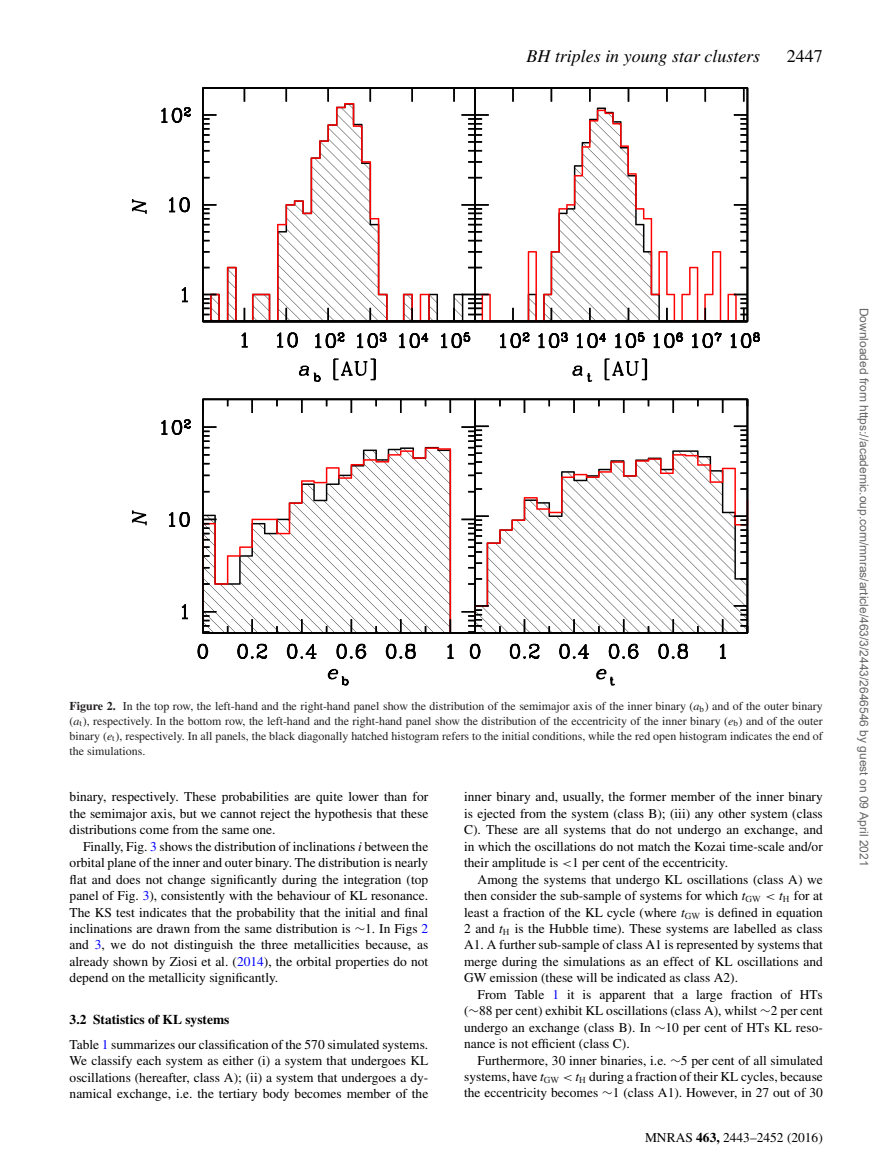
<style>
.page{position:relative;width:893px;height:1174px;background:#fff}
.page>*{position:absolute;margin:0;border:0;box-sizing:border-box;transform-origin:0 0}
.t1{font:italic 18px "Times";color:#000}
.t2{font:18px "Times";color:#000}
.t3{font:13.5px/16.5px "Times";color:#000;text-align:justify}
.t4{font:12px/15px "Times";color:#231f20;text-align:justify}
.t5{font:12px "Arial";color:#666}
.s1{font-weight:700}
.s2{font-style:italic}
.s3{color:#00f}
.s4{font-family:"MTSY"}
.s5{font-family:"MTMI"}
</style>
<div class="page">
<svg style="left:161px;top:87px;width:313px;height:261px"></svg>
<svg style="left:132px;top:199px;width:15px;height:15px"></svg>
<svg style="left:299px;top:365px;width:22px;height:17px"></svg>
<svg style="left:333px;top:358px;width:43px;height:22px"></svg>
<svg style="left:538px;top:342px;width:214px;height:6px"></svg>
<svg style="left:474px;top:87px;width:286px;height:255px"></svg>
<svg style="left:572px;top:358px;width:75px;height:24px"></svg>
<svg style="left:197px;top:398px;width:273px;height:261px"></svg>
<svg style="left:161px;top:399px;width:309px;height:234px"></svg>
<svg style="left:132px;top:510px;width:15px;height:15px"></svg>
<svg style="left:328px;top:669px;width:21px;height:16px"></svg>
<svg style="left:474px;top:398px;width:274px;height:261px"></svg>
<svg style="left:596px;top:669px;width:19px;height:16px"></svg>
<h1 class="t1" style="left:527px;top:49px;width:235px">BH triples in young star clusters</h1>
<h1 class="t2" style="left:787px;top:49px;width:37px">2447</h1>
<p class="t4" style="left:70px;top:699px;width:755px"><span class="s1">Figure 2.</span> In the top row, the left-hand and the right-hand panel show the distribution of the semimajor axis of the inner binary (<span class="s2">a</span><sub>b</sub>) and of the outer binary (<span class="s2">a</span><sub>t</sub>), respectively. In the bottom row, the left-hand and the right-hand panel show the distribution of the eccentricity of the inner binary (<span class="s2">e</span><sub>b</sub>) and of the outer binary (<span class="s2">e</span><sub>t</sub>), respectively. In all panels, the black diagonally hatched histogram refers to the initial conditions, while the red open histogram indicates the end of the simulations.</p>
<p class="t3" style="left:70px;top:790px;width:360px">binary, respectively. These probabilities are quite lower than for the semimajor axis, but we cannot reject the hypothesis that these distributions come from the same one.</p>
<p class="t3" style="left:70px;top:839px;width:360px;text-indent:13px">Finally, Fig. <span class="s3">3</span> shows the distribution of inclinations <span class="s2">i</span> between the orbital plane of the inner and outer binary. The distribution is nearly flat and does not change significantly during the integration (top panel of Fig. <span class="s3">3</span>), consistently with the behaviour of KL resonance.<br>The KS test indicates that the probability that the initial and final inclinations are drawn from the same distribution is <span class="s4">∼</span>1. In Figs <span class="s3">2 </span>and <span class="s3">3</span>, we do not distinguish the three metallicities because, as already shown by Ziosi et al. (<span class="s3">2014</span>), the orbital properties do not depend on the metallicity significantly.</p>
<p class="t3" style="left:70px;top:1008px;width:360px;line-height:24.6px"><span class="s1">3.2 Statistics of KL systems<br></span>Table <span class="s3">1</span> summarizes our classification of the 570 simulated systems.</p>
<p class="t3" style="left:70px;top:1053px;width:360px">We classify each system as either (i) a system that undergoes KL oscillations (hereafter, class A); (ii) a system that undergoes a dy&shy;namical exchange, i.e. the tertiary body becomes member of the</p>
<p class="t3" style="left:464px;top:790px;width:360px">inner binary and, usually, the former member of the inner binary is ejected from the system (class B); (iii) any other system (class C). These are all systems that do not undergo an exchange, and in which the oscillations do not match the Kozai time-scale and/or their amplitude is <span class="s5">&lt;</span>1 per cent of the eccentricity.</p>
<p class="t3" style="left:464px;top:872px;width:360px;text-indent:13px">Among the systems that undergo KL oscillations (class A) we then consider the sub-sample of systems for which <span class="s2">t</span><sub>GW</sub> <span class="s5">&lt;</span> <span class="s2">t</span><sub>H</sub> for at least a fraction of the KL cycle (where <span class="s2">t</span><sub>GW</sub> is defined in equation 2 and <span class="s2">t</span><sub>H</sub> is the Hubble time). These systems are labelled as class A1. A further sub-sample of class A1 is represented by systems that merge during the simulations as an effect of KL oscillations and GW emission (these will be indicated as class A2).</p>
<p class="t3" style="left:464px;top:987px;width:360px;text-indent:13px">From Table <span class="s3">1</span> it is apparent that a large fraction of HTs (<span class="s4">∼</span>88 per cent) exhibit KL oscillations (class A), whilst <span class="s4">∼</span>2 per cent undergo an exchange (class B). In <span class="s4">∼</span>10 per cent of HTs KL reso&shy;nance is not efficient (class C).</p>
<p class="t3" style="left:464px;top:1053px;width:360px;text-indent:13px">Furthermore, 30 inner binaries, i.e. <span class="s4">∼</span>5 per cent of all simulated systems, have <span class="s2">t</span><sub>GW</sub> <span class="s5">&lt;</span> <span class="s2">t</span><sub>H</sub> during a fraction of their KL cycles, because the eccentricity becomes <span class="s4">∼</span>1 (class A1). However, in 27 out of 30</p>
<p class="t3" style="left:645px;top:1130px;width:179px">MNRAS <span class="s1">463,</span> 2443–2452 (2016)</p>
<p class="t5" style="left:868px;top:307px;width:560px;rotate:90deg">Downloaded from https://academic.oup.com/mnras/article/463/3/2443/2646546 by guest on 09 April 2021</p>
</div>
